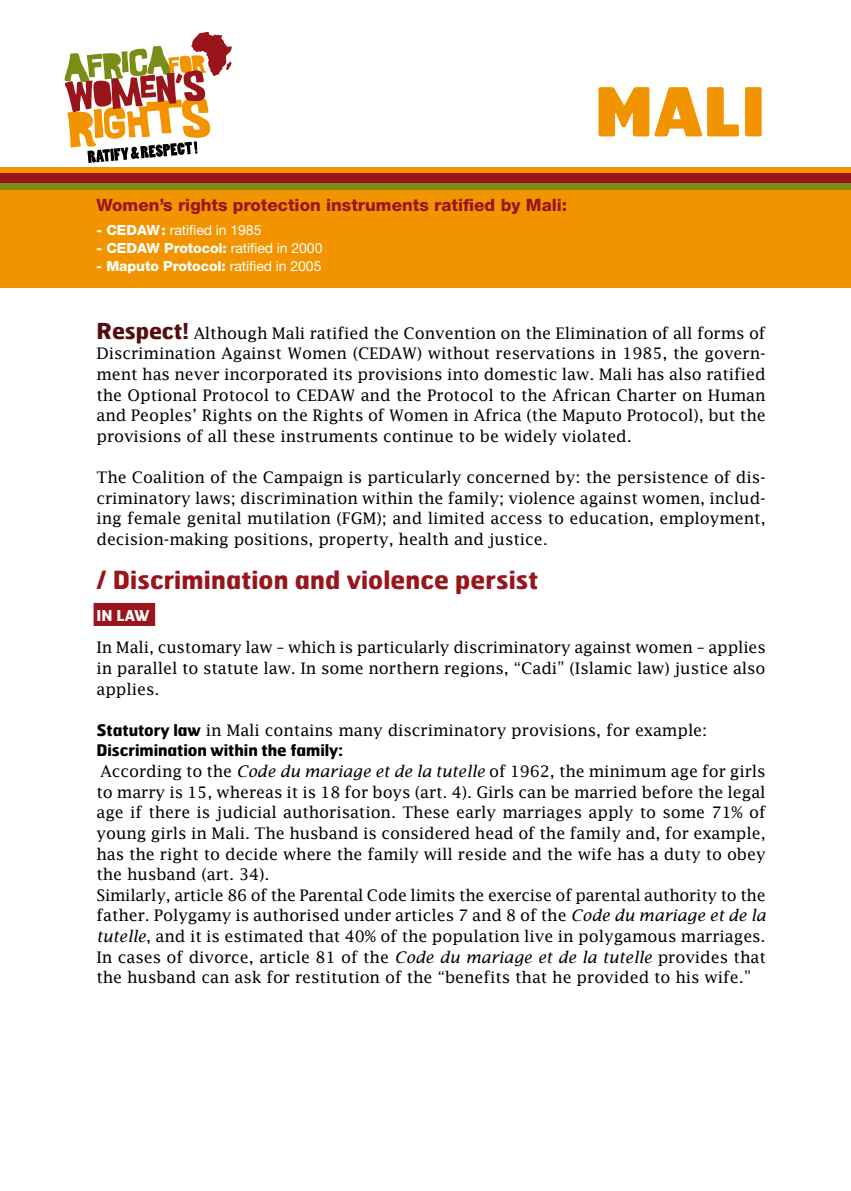
<style>
.page{position:relative;width:851px;height:1191px;background:#fff}
.page>*{position:absolute;margin:0;border:0;box-sizing:border-box;transform-origin:0 0}
.t1{font:900 67.2px "Hermes";color:#f29400}
.t2{font:700 25px "Hermes";letter-spacing:.005em;color:#9a141b}
.t3{font:800 17px "Helvetica Neue LT Std";color:#9a141b}
.t4{font:16px/20.6px "Lucida Fax";letter-spacing:-.005em;color:#000;text-align:justify}
.t5{font:700 16px "Hermes";letter-spacing:-.005em;color:#000}
.t6{font:700 15px "Hermes";color:#fff}
.t7{font:800 14px "Helvetica Neue LT Std";letter-spacing:-.005em;color:#fff}
.t8{font:14px "Helvetica Neue LT Std";letter-spacing:-.005em;color:#fff}
.s1{font-weight:800}
.s2{font-weight:400}
.s3{font-family:"Hermes";font-weight:700;font-size:22px;color:#550e0e}
.s4{font-family:"Hermes";font-weight:700}
.s5{font-style:italic}
</style>
<div class="page">
<div style="left:0;top:178px;width:850px;height:110px;background:#f29400"></div>
<svg style="left:0;top:167px;width:850px;height:7px;fill:#f29400"></svg>
<div style="left:0;top:174px;width:850px;height:13px;background:#9a141b"></div>
<div style="left:0;top:183px;width:850px;height:7px;background:#7a8d17"></div>
<svg style="left:64px;top:32px;width:168px;height:131px"></svg>
<div style="left:94px;top:603px;width:61px;height:23px;background:#9a141b"></div>
<p class="t3" style="left:96px;top:195px;width:472px">Women’s rights protection instruments ratified by Mali:</p>
<p class="t8" style="left:96px;top:222px;width:166px"><span class="s1">- CEDAW:</span> ratified in 1985</p>
<p class="t7" style="left:96px;top:240px;width:227px">- CEDAW Protocol: <span class="s2">ratified in 2000</span></p>
<p class="t7" style="left:96px;top:258px;width:226px">- Maputo Protocol: <span class="s2">ratified in 2005</span></p>
<h1 class="t1" style="left:594px;top:67px;width:173px">MALI</h1>
<p class="t4" style="left:96px;top:322px;width:670px"><span class="s3">Respect!</span> Although Mali ratified the Convention on the Elimination of all forms of Discrimination Against Women (CEDAW) without reservations in 1985, the govern&shy;ment has never incorporated its provisions into domestic law. Mali has also ratified the Optional Protocol to CEDAW and the Protocol to the African Charter on Human and Peoples’ Rights on the Rights of Women in Africa (the Maputo Protocol), but the provisions of all these instruments continue to be widely violated.</p>
<p class="t4" style="left:96px;top:467px;width:670px">The Coalition of the Campaign is particularly concerned by: the persistence of dis&shy;criminatory laws; discrimination within the family; violence against women, includ&shy;ing female genital mutilation (FGM); and limited access to education, employment, decision-making positions, property, health and justice.</p>
<h2 class="t2" style="left:96px;top:564px;width:443px">/ Discrimination and violence persist</h2>
<p class="t6" style="left:96px;top:606px;width:54px">IN LAW</p>
<p class="t4" style="left:96px;top:637px;width:670px">In Mali, customary law – which is particularly discriminatory against women – applies in parallel to statute law. In some northern regions, “Cadi” (Islamic law) justice also applies.</p>
<p class="t4" style="left:96px;top:719px;width:612px"><span class="s4">Statutory law</span> in Mali contains many discriminatory provisions, for example:</p>
<p class="t5" style="left:96px;top:740px;width:248px">Discrimination within the family:</p>
<p class="t4" style="left:96px;top:761px;width:670px;text-align:left">According to the <span class="s5">Code du mariage et de la tutelle</span> of 1962, the minimum age for girls to marry is 15, whereas it is 18 for boys (art. 4). Girls can be married before the legal age if there is judicial authorisation. These early marriages apply to some 71% of young girls in Mali. The husband is considered head of the family and, for example, has the right to decide where the family will reside and the wife has a duty to obey the husband (art. 34).<br>Similarly, article 86 of the Parental Code limits the exercise of parental authority to the father. Polygamy is authorised under articles 7 and 8 of the <span class="s5">Code du mariage et de la tutelle</span>, and it is estimated that 40% of the population live in polygamous marriages.<br>In cases of divorce, article 81 of the <span class="s5">Code du mariage et de la tutelle</span> provides that the husband can ask for restitution of the “benefits that he provided to his wife.”</p>
</div>
